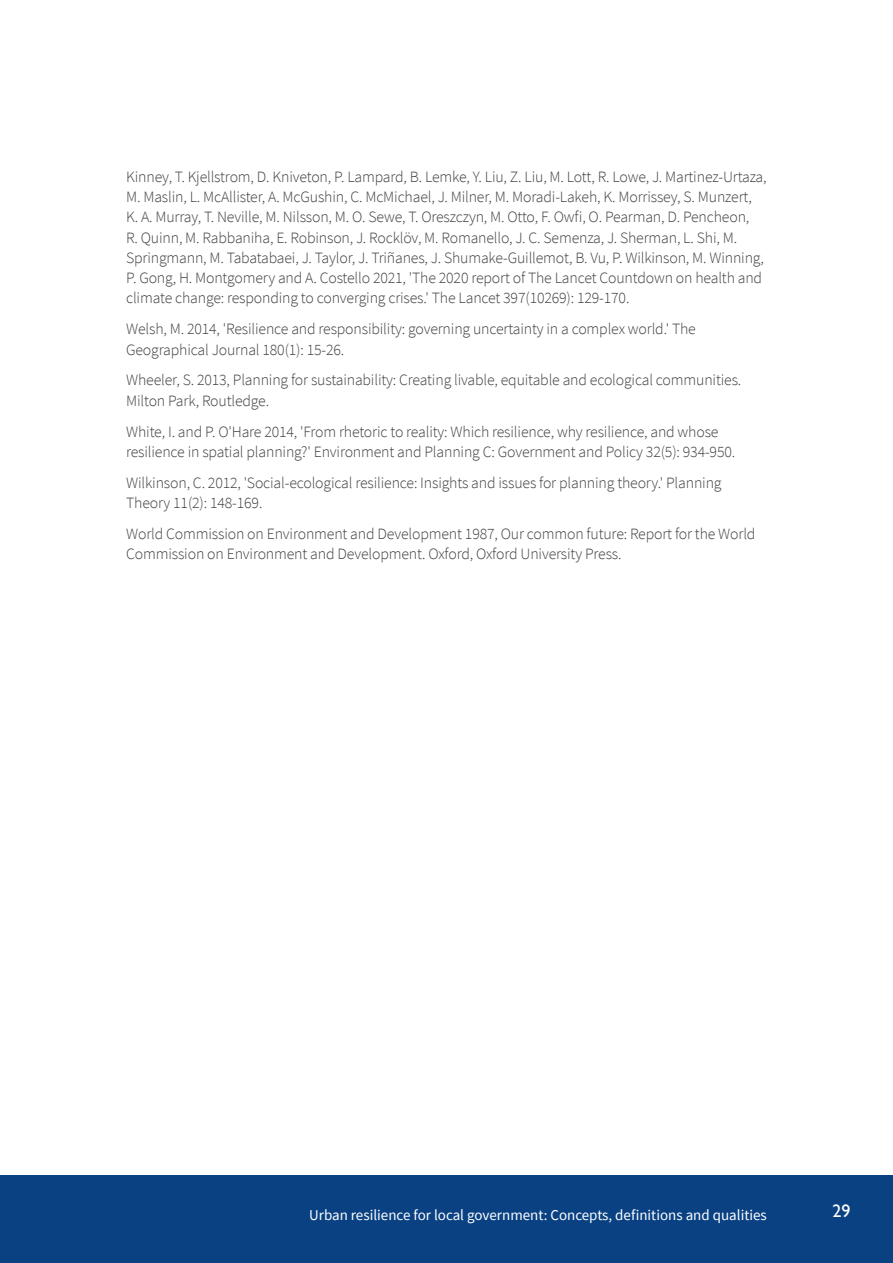
<style>
.page{position:relative;width:893px;height:1263px;background:#fff}
.page>*{position:absolute;margin:0;border:0;box-sizing:border-box;transform-origin:0 0}
.t1{font:18px "Gill Sans";color:#fff}
.body_copy{font:300 15.75px/20.2px "Source Sans Pro";letter-spacing:-.01em;color:#3e3e3f}
.t2{font:15px "Source Sans Pro";color:#fff}
</style>
<div class="page">
<div style="left:0;top:1176px;width:893px;height:87px;background:#094183"></div>
<p class="body_copy" style="left:126px;top:167px;width:642px">Kinney, T. Kjellstrom, D. Kniveton, P. Lampard, B. Lemke, Y. Liu, Z. Liu, M. Lott, R. Lowe, J. Martinez-Urtaza, M. Maslin, L. McAllister, A. McGushin, C. McMichael, J. Milner, M. Moradi-Lakeh, K. Morrissey, S. Munzert, K. A. Murray, T. Neville, M. Nilsson, M. O. Sewe, T. Oreszczyn, M. Otto, F. Owfi, O. Pearman, D. Pencheon,<br>R. Quinn, M. Rabbaniha, E. Robinson, J. Rocklöv, M. Romanello, J. C. Semenza, J. Sherman, L. Shi, M.<br>Springmann, M. Tabatabaei, J. Taylor, J. Triñanes, J. Shumake-Guillemot, B. Vu, P. Wilkinson, M. Winning, P. Gong, H. Montgomery and A. Costello 2021, 'The 2020 report of The Lancet Countdown on health and climate change: responding to converging crises.' The Lancet 397(10269): 129-170.</p>
<p class="body_copy" style="left:126px;top:319px;width:571px">Welsh, M. 2014, 'Resilience and responsibility: governing uncertainty in a complex world.' The<br>Geographical Journal 180(1): 15-26.</p>
<p class="body_copy" style="left:126px;top:370px;width:617px">Wheeler, S. 2013, Planning for sustainability: Creating livable, equitable and ecological communities.<br>Milton Park, Routledge.</p>
<p class="body_copy" style="left:126px;top:421px;width:611px">White, I. and P. O'Hare 2014, 'From rhetoric to reality: Which resilience, why resilience, and whose resilience in spatial planning?' Environment and Planning C: Government and Policy 32(5): 934-950.</p>
<p class="body_copy" style="left:126px;top:472px;width:597px">Wilkinson, C. 2012, 'Social-ecological resilience: Insights and issues for planning theory.' Planning<br>Theory 11(2): 148-169.</p>
<p class="body_copy" style="left:126px;top:523px;width:631px">World Commission on Environment and Development 1987, Our common future: Report for the World<br>Commission on Environment and Development. Oxford, Oxford University Press.</p>
<p class="t2" style="left:309px;top:1205px;width:459px">Urban resilience for local government: Concepts, definitions and qualities</p>
<p class="t1" style="left:832px;top:1200px;width:19px">29</p>
</div>
